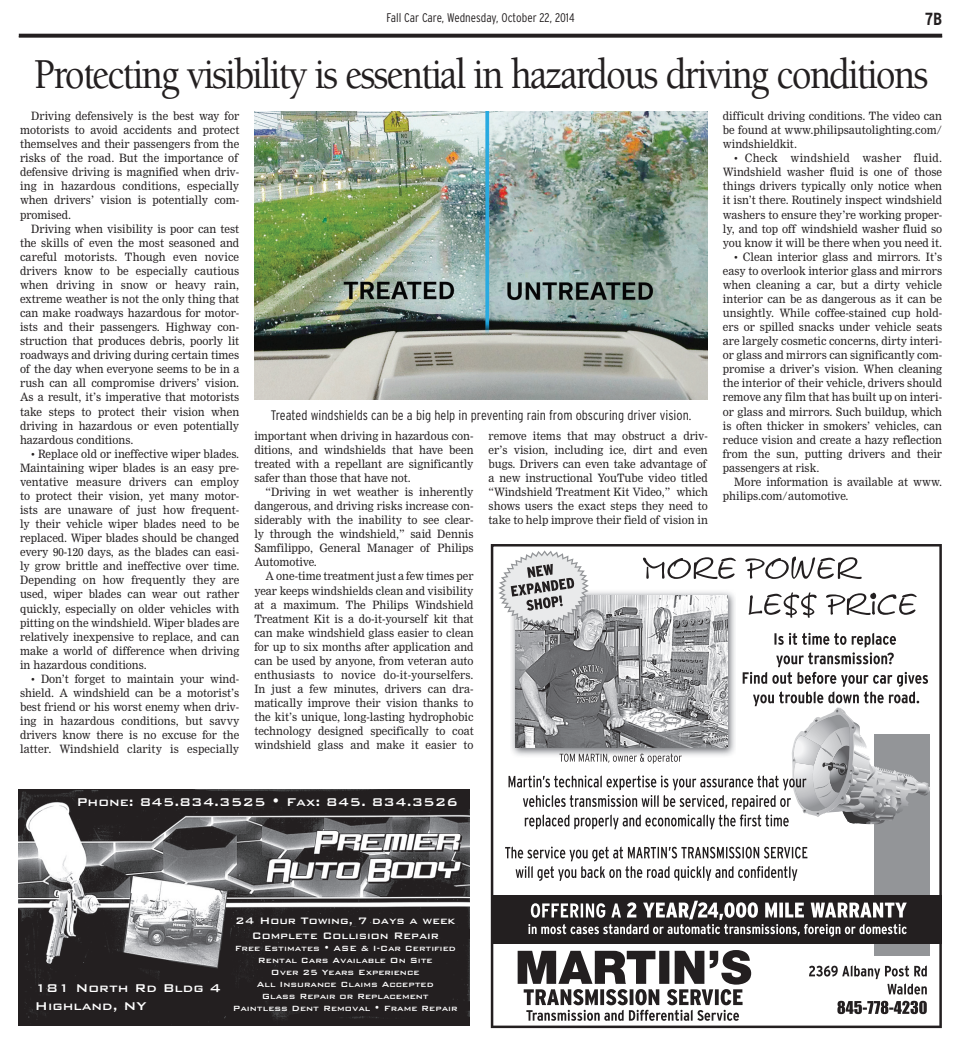
<style>
.page{position:relative;width:961px;height:1047px;background:#fff}
.page>*{position:absolute;margin:0;border:0;box-sizing:border-box;transform-origin:0 0}
.t1{font:500 43.75px "Berkeley Std";letter-spacing:-.05em;color:#231f20;scale:.88 1}
.t2{font:700 condensed 17.5px "Interstate";color:#231f20}
.t3{font:500 15px/18px "Bank Gothic";color:#fff}
.t4{font:300 condensed 13.75px "Interstate";color:#231f20}
.t5{font:500 12.5px/15px "Bank Gothic";color:#fff;text-align:center}
.t6{font:300 condensed 12.5px "Interstate";color:#231f20}
.t7{font:11.25px/14px "Nimrod MT Pro";color:#231f20;text-align:justify;scale:.95 1}
.t8{font:500 10px/12px "Bank Gothic";color:#fff;text-align:center}
</style>
<div class="page">
<hr style="left:19px;top:34px;width:922px;height:3px;background:#231f20">
<img style="left:19px;top:789px;width:450px;height:236px">
<svg style="left:490px;top:544px;width:451px;height:483px"></svg>
<div style="left:491px;top:895px;width:450px;height:49px;background:#231f20"></div>
<img style="left:510px;top:589px;width:225px;height:43px">
<img style="left:515px;top:595px;width:211px;height:37px">
<svg style="left:517px;top:949px;width:233px;height:71px"></svg>
<svg style="left:808px;top:965px;width:118px;height:29px"></svg>
<svg style="left:837px;top:1000px;width:89px;height:13px"></svg>
<svg style="left:505px;top:846px;width:302px;height:34px"></svg>
<svg style="left:528px;top:900px;width:378px;height:36px"></svg>
<svg style="left:642px;top:556px;width:219px;height:23px"></svg>
<svg style="left:748px;top:592px;width:168px;height:25px"></svg>
<svg style="left:508px;top:632px;width:421px;height:197px"></svg>
<svg style="left:498px;top:550px;width:90px;height:75px"></svg>
<img style="left:254px;top:111px;width:453px;height:288px">
<p class="t6" style="left:386px;top:10px;width:189px">Fall Car Care, Wednesday, October 22, 2014</p>
<h2 class="t2" style="left:924px;top:8px;width:19px">7B</h2>
<h1 class="t1" style="left:34px;top:51px;width:1017px">Protecting visibility is essential in hazardous driving conditions</h1>
<p class="t7" style="left:20px;top:108px;width:232px;text-indent:11px">Driving defensively is the best way for motorists to avoid accidents and protect themselves and their passengers from the risks of the road. But the importance of defensive driving is magnified when driv&shy;ing in hazardous conditions, especially when drivers’ vision is potentially com&shy;promised.</p>
<p class="t7" style="left:20px;top:221px;width:232px;text-indent:11px">Driving when visibility is poor can test the skills of even the most seasoned and careful motorists. Though even novice drivers know to be especially cautious when driving in snow or heavy rain, extreme weather is not the only thing that can make roadways hazardous for motor&shy;ists and their passengers. Highway con&shy;struction that produces debris, poorly lit roadways and driving during certain times of the day when everyone seems to be in a rush can all compromise drivers’ vision.<br>As a result, it’s imperative that motorists take steps to protect their vision when driving in hazardous or even potentially hazardous conditions.</p>
<p class="t7" style="left:20px;top:446px;width:232px;text-indent:11px">• Replace old or ineffective wiper blades.<br>Maintaining wiper blades is an easy pre&shy;ventative measure drivers can employ to protect their vision, yet many motor&shy;ists are unaware of just how frequent&shy;ly their vehicle wiper blades need to be replaced. Wiper blades should be changed every 90-120 days, as the blades can easi&shy;ly grow brittle and ineffective over time.<br>Depending on how frequently they are used, wiper blades can wear out rather quickly, especially on older vehicles with pitting on the windshield. Wiper blades are relatively inexpensive to replace, and can make a world of difference when driving in hazardous conditions.</p>
<p class="t7" style="left:20px;top:671px;width:232px;text-indent:11px">• Don’t forget to maintain your wind&shy;shield. A windshield can be a motorist’s best friend or his worst enemy when driv&shy;ing in hazardous conditions, but savvy drivers know there is no excuse for the latter. Windshield clarity is especially</p>
<p class="t4" style="left:271px;top:406px;width:422px">Treated windshields can be a big help in preventing rain from obscuring driver vision.</p>
<p class="t7" style="left:254px;top:428px;width:232px">important when driving in hazardous con&shy;ditions, and windshields that have been treated with a repellant are significantly safer than those that have not.</p>
<p class="t7" style="left:254px;top:484px;width:232px;text-indent:11px">“Driving in wet weather is inherently dangerous, and driving risks increase con&shy;siderably with the inability to see clear&shy;ly through the windshield,” said Dennis Samfilippo, General Manager of Philips Automotive.</p>
<p class="t7" style="left:254px;top:569px;width:232px;text-indent:11px">A one-time treatment just a few times per year keeps windshields clean and visibility at a maximum. The Philips Windshield Treatment Kit is a do-it-yourself kit that can make windshield glass easier to clean for up to six months after application and can be used by anyone, from veteran auto enthusiasts to novice do-it-yourselfers.<br>In just a few minutes, drivers can dra&shy;matically improve their vision thanks to the kit’s unique, long-lasting hydrophobic technology designed specifically to coat windshield glass and make it easier to</p>
<p class="t7" style="left:488px;top:428px;width:232px">remove items that may obstruct a driv&shy;er’s vision, including ice, dirt and even bugs. Drivers can even take advantage of a new instructional YouTube video titled “Windshield Treatment Kit Video,” which shows users the exact steps they need to take to help improve their field of vision in</p>
<p class="t7" style="left:722px;top:108px;width:232px">difficult driving conditions. The video can be found at www.philipsautolighting.com/ windshieldkit.</p>
<p class="t7" style="left:722px;top:151px;width:232px;text-indent:11px">• Check windshield washer fluid.<br>Windshield washer fluid is one of those things drivers typically only notice when it isn’t there. Routinely inspect windshield washers to ensure they’re working proper&shy;ly, and top off windshield washer fluid so you know it will be there when you need it.</p>
<p class="t7" style="left:722px;top:249px;width:232px;text-indent:11px">• Clean interior glass and mirrors. It’s easy to overlook interior glass and mirrors when cleaning a car, but a dirty vehicle interior can be as dangerous as it can be unsightly. While coffee-stained cup hold&shy;ers or spilled snacks under vehicle seats are largely cosmetic concerns, dirty interi&shy;or glass and mirrors can significantly com&shy;promise a driver’s vision. When cleaning the interior of their vehicle, drivers should remove any film that has built up on interi&shy;or glass and mirrors. Such buildup, which is often thicker in smokers’ vehicles, can reduce vision and create a hazy reflection from the sun, putting drivers and their passengers at risk.</p>
<p class="t7" style="left:722px;top:474px;width:232px;text-indent:11px">More information is available at www. philips.com/automotive.</p>
<h3 class="t3" style="left:76px;top:792px;width:383px">Phone: 845.834.3525 • Fax: 845. 834.3526</h3>
<h3 class="t3" style="left:35px;top:977px;width:188px">181 North Rd Bldg 4<br>Highland, NY</h3>
<p class="t5" style="left:235px;top:912px;width:221px">24 Hour Towing, 7 days a week<br>Complete Collision Repair</p>
<p class="t8" style="left:233px;top:941px;width:226px">Free Estimates • ASE &amp; I-Car Certified<br>Rental Cars Available On Site<br>Over 25 Years Experience<br>All Insurance Claims Accepted<br>Glass Repair or Replacement<br>Paintless Dent Removal • Frame Repair</p>
</div>
